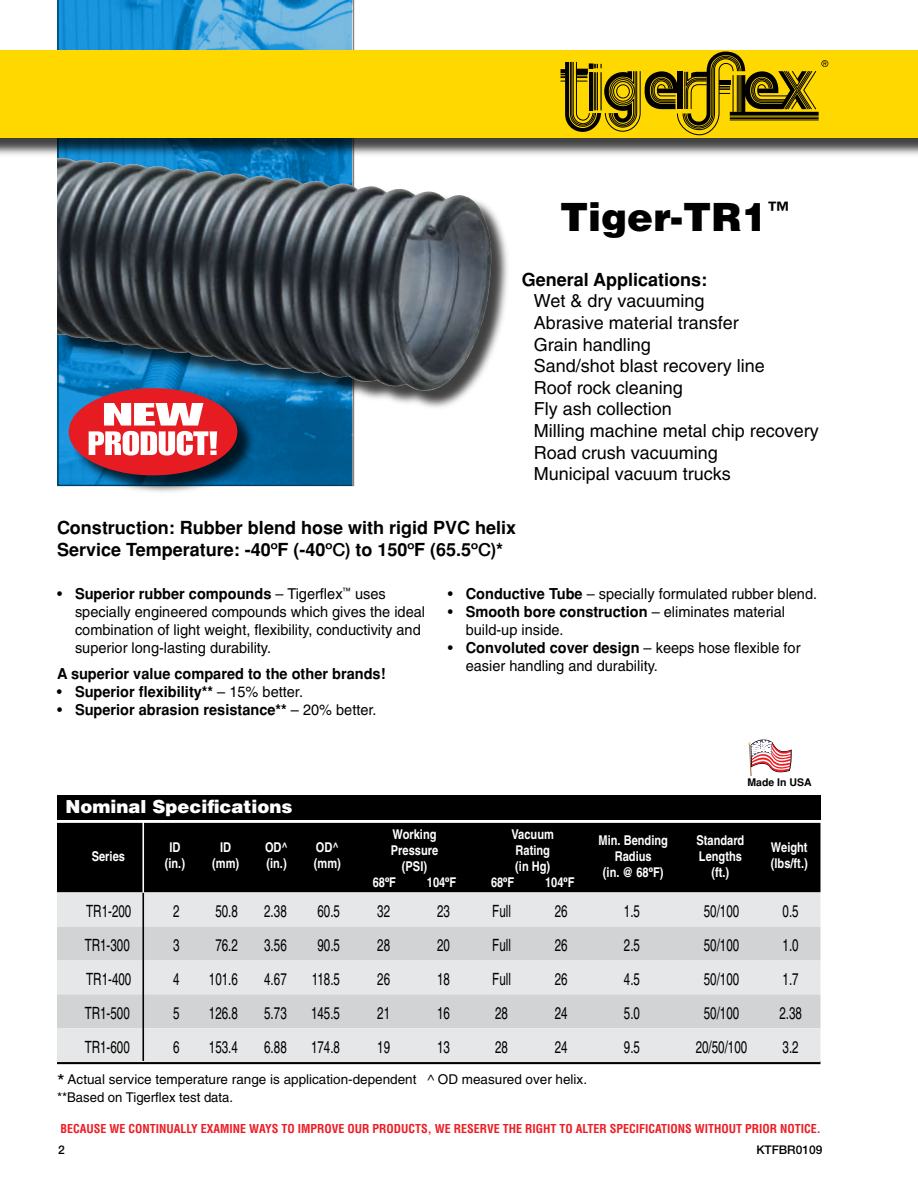
<style>
.page{position:relative;width:918px;height:1188px;background:#fff}
.page>*{position:absolute;margin:0;border:0;box-sizing:border-box;transform-origin:0 0}
.t1{font:900 39px "Helvetica";color:#000}
.t2{font:18px/21.6px "Helvetica";color:#000}
.t3{font:700 18px/21.6px "Helvetica";color:#000}
.t4{font:900 18px "Helvetica";color:#fff}
.t5{font:condensed 16.95px "Helvetica";color:#000;scale:.84 1}
.t6{font:15px/18px "Helvetica";color:#000}
.t7{font:700 15px "Helvetica";color:#000}
.t8{font:700 condensed 13.5px/16.2px "Helvetica";color:#fff;text-align:center}
.t9{font:13.5px/18px "Helvetica";color:#000}
.t10{font:700 condensed 12px "Helvetica";color:#ed1c24}
.t11{font:500 12px "Helvetica Neue";color:#000}
.t12{font:700 10.5px "Helvetica";color:#000}
.s1{font-family:"Helvetica Neue";font-weight:500}
.s2{font-weight:700}
.s3{font-weight:400}
.s4{font-family:"Helvetica Neue"}
.s5{font-size:19.5px}
</style>
<div class="page">
<svg style="left:57px;top:0;width:297px;height:486px;background:#2788c1"></svg>
<div style="left:69px;top:389px;width:189px;height:107px;background:#000;opacity:.75"></div>
<div style="left:69px;top:388px;width:168px;height:87px;background:#e71c23;border-radius:50%"></div>
<svg style="left:89px;top:411px;width:128px;height:45px"></svg>
<hr style="left:57px;top:1061px;width:763px;height:3px;background:#000">
<div style="left:0;top:51px;width:918px;height:107px;background:#000;opacity:.75"></div>
<div style="left:0;top:50px;width:918px;height:88px;background:#ffd800"></div>
<div style="left:58px;top:824px;width:762px;height:67px;background:#000"></div>
<div style="left:57px;top:823px;width:764px;height:69px;border:2px solid #000"></div>
<div style="left:57px;top:894px;width:764px;height:31px;background:#e6e7e8"></div>
<div style="left:57px;top:928px;width:764px;height:31px;background:#d1d3d4"></div>
<div style="left:57px;top:962px;width:764px;height:31px;background:#e6e7e8"></div>
<div style="left:57px;top:996px;width:764px;height:31px;background:#d1d3d4"></div>
<div style="left:57px;top:1030px;width:764px;height:31px;background:#e6e7e8"></div>
<hr style="left:142px;top:865px;width:2px;height:196px;background:#000">
<hr style="left:142px;top:821px;width:2px;height:72px;background:#fff">
<div style="left:57px;top:796px;width:763px;height:24px;background:#000"></div>
<svg style="left:748px;top:740px;width:43px;height:35px"></svg>
<div style="left:59px;top:159px;width:453px;height:252px;background:#000;opacity:.75"></div>
<img style="left:57px;top:143px;width:435px;height:248px">
<svg style="left:561px;top:51px;width:267px;height:84px"></svg>
<h1 class="t1" style="left:560px;top:191px;width:231px">Tiger-TR1<sup>™</sup></h1>
<p class="t3" style="left:522px;top:269px;width:187px">General Applications:</p>
<p class="t2" style="left:534px;top:290px;width:287px">Wet &amp; dry vacuuming<br>Abrasive material transfer<br>Grain handling<br>Sand/shot blast recovery line<br>Roof rock cleaning<br>Fly ash collection<br>Milling machine metal chip recovery<br>Road crush vacuuming<br>Municipal vacuum trucks</p>
<p class="t3" style="left:57px;top:517px;width:461px">Construction: Rubber blend hose with rigid PVC helix<br>Service Temperature: -40<span class="s1">º</span>F (-40<span class="s1">ºC)</span> to 150<span class="s1">º</span>F (65.5<span class="s1">ºC)</span>*</p>
<p class="t6" style="left:75px;top:585px;width:352px;text-indent:-18px">• <span class="s2">Superior rubber compounds</span> – Tigerflex<sup>™</sup> uses specially engineered compounds which gives the ideal combination of light weight, flexibility, conductivity and superior long-lasting durability.</p>
<p class="t7" style="left:57px;top:665px;width:330px">A superior value compared to the other brands!</p>
<p class="t7" style="left:57px;top:683px;width:248px"><span class="s3">•</span> Superior flexibility** <span class="s3">– 15% better.</span></p>
<p class="t7" style="left:57px;top:701px;width:321px"><span class="s3">•</span> Superior abrasion resistance** <span class="s3">– 20% better.</span></p>
<p class="t6" style="left:448px;top:585px;width:371px">• <span class="s2">Conductive Tube</span> – specially formulated rubber blend.</p>
<p class="t6" style="left:466px;top:603px;width:321px;text-indent:-18px">• <span class="s2">Smooth bore construction</span> – eliminates material build-up inside.</p>
<p class="t6" style="left:466px;top:639px;width:336px;text-indent:-18px">• <span class="s2">Convoluted cover design</span> – keeps hose flexible for easier handling and durability.</p>
<p class="t4" style="left:66px;top:795px;width:229px">Nominal Specifications</p>
<p class="t12" style="left:747px;top:776px;width:66px">Made In USA</p>
<p class="t8" style="left:392px;top:825px;width:46px">Working</p>
<p class="t8" style="left:391px;top:842px;width:49px">Pressure</p>
<p class="t8" style="left:402px;top:858px;width:27px">(PSI)</p>
<p class="t8" style="left:373px;top:874px;width:25px">68<span class="s4">º</span>F</p>
<p class="t8" style="left:427px;top:874px;width:31px">104<span class="s4">º</span>F</p>
<p class="t8" style="left:512px;top:825px;width:44px">Vacuum</p>
<p class="t8" style="left:516px;top:842px;width:36px">Rating</p>
<p class="t8" style="left:515px;top:858px;width:37px">(in Hg)</p>
<p class="t8" style="left:491px;top:874px;width:25px">68<span class="s4">º</span>F</p>
<p class="t8" style="left:545px;top:874px;width:31px">104<span class="s4">º</span>F</p>
<p class="t8" style="left:598px;top:831px;width:71px">Min. Bending<br>Radius<br>(in. @ 68<span class="s4">º</span>F)</p>
<p class="t8" style="left:696px;top:831px;width:49px">Standard<br>Lengths (ft.)</p>
<p class="t8" style="left:92px;top:848px;width:35px">Series</p>
<p class="t8" style="left:265px;top:839px;width:25px;text-align:left">OD^ (in.)</p>
<p class="t8" style="left:212px;top:839px;width:29px">ID (mm)</p>
<p class="t8" style="left:314px;top:839px;width:29px;text-align:left">OD^ (mm)</p>
<p class="t8" style="left:165px;top:839px;width:22px">ID (in.)</p>
<p class="t8" style="left:771px;top:839px;width:38px;text-align:left">Weight (lbs/ft.)</p>
<p class="t5" style="left:86px;top:902px;width:55px">TR1-200</p>
<p class="t5" style="left:173px;top:902px;width:9px">2</p>
<p class="t5" style="left:215px;top:902px;width:28px">50.8</p>
<p class="t5" style="left:264px;top:902px;width:28px">2.38</p>
<p class="t5" style="left:317px;top:902px;width:28px">60.5</p>
<p class="t5" style="left:377px;top:902px;width:17px">32</p>
<p class="t5" style="left:437px;top:902px;width:17px">23</p>
<p class="t5" style="left:492px;top:902px;width:24px">Full</p>
<p class="t5" style="left:555px;top:902px;width:17px">26</p>
<p class="t5" style="left:624px;top:902px;width:21px">1.5</p>
<p class="t5" style="left:704px;top:902px;width:44px">50/100</p>
<p class="t5" style="left:783px;top:902px;width:21px">0.5</p>
<p class="t5" style="left:85px;top:935px;width:55px">TR1-300</p>
<p class="t5" style="left:173px;top:935px;width:9px">3</p>
<p class="t5" style="left:215px;top:935px;width:28px">76.2</p>
<p class="t5" style="left:264px;top:935px;width:28px">3.56</p>
<p class="t5" style="left:317px;top:935px;width:28px">90.5</p>
<p class="t5" style="left:377px;top:935px;width:17px">28</p>
<p class="t5" style="left:437px;top:935px;width:17px">20</p>
<p class="t5" style="left:492px;top:935px;width:24px">Full</p>
<p class="t5" style="left:555px;top:935px;width:17px">26</p>
<p class="t5" style="left:624px;top:935px;width:21px">2.5</p>
<p class="t5" style="left:704px;top:935px;width:44px">50/100</p>
<p class="t5" style="left:783px;top:935px;width:21px">1.0</p>
<p class="t5" style="left:86px;top:969px;width:55px">TR1-400</p>
<p class="t5" style="left:173px;top:969px;width:9px">4</p>
<p class="t5" style="left:209px;top:969px;width:36px">101.6</p>
<p class="t5" style="left:264px;top:969px;width:28px">4.67</p>
<p class="t5" style="left:312px;top:969px;width:35px">118.5</p>
<p class="t5" style="left:377px;top:969px;width:17px">26</p>
<p class="t5" style="left:437px;top:969px;width:17px">18</p>
<p class="t5" style="left:492px;top:969px;width:24px">Full</p>
<p class="t5" style="left:555px;top:969px;width:17px">26</p>
<p class="t5" style="left:624px;top:969px;width:21px">4.5</p>
<p class="t5" style="left:704px;top:969px;width:44px">50/100</p>
<p class="t5" style="left:783px;top:969px;width:21px">1.7</p>
<p class="t5" style="left:85px;top:1003px;width:55px">TR1-500</p>
<p class="t5" style="left:173px;top:1003px;width:9px">5</p>
<p class="t5" style="left:209px;top:1003px;width:36px">126.8</p>
<p class="t5" style="left:264px;top:1003px;width:28px">5.73</p>
<p class="t5" style="left:311px;top:1003px;width:36px">145.5</p>
<p class="t5" style="left:377px;top:1003px;width:17px">21</p>
<p class="t5" style="left:437px;top:1003px;width:17px">16</p>
<p class="t5" style="left:495px;top:1003px;width:17px">28</p>
<p class="t5" style="left:555px;top:1003px;width:17px">24</p>
<p class="t5" style="left:624px;top:1003px;width:21px">5.0</p>
<p class="t5" style="left:704px;top:1003px;width:44px">50/100</p>
<p class="t5" style="left:779px;top:1003px;width:28px">2.38</p>
<p class="t5" style="left:85px;top:1037px;width:55px">TR1-600</p>
<p class="t5" style="left:173px;top:1037px;width:9px">6</p>
<p class="t5" style="left:209px;top:1037px;width:36px">153.4</p>
<p class="t5" style="left:264px;top:1037px;width:28px">6.88</p>
<p class="t5" style="left:311px;top:1037px;width:36px">174.8</p>
<p class="t5" style="left:377px;top:1037px;width:17px">19</p>
<p class="t5" style="left:437px;top:1037px;width:17px">13</p>
<p class="t5" style="left:495px;top:1037px;width:17px">28</p>
<p class="t5" style="left:555px;top:1037px;width:17px">24</p>
<p class="t5" style="left:624px;top:1037px;width:21px">9.5</p>
<p class="t5" style="left:696px;top:1037px;width:63px">20/50/100</p>
<p class="t5" style="left:783px;top:1037px;width:21px">3.2</p>
<p class="t9" style="left:57px;top:1070px;width:532px"><span class="s5">*</span> Actual service temperature range is application-dependent ^ OD measured over helix. **Based on Tigerflex test data.</p>
<p class="t10" style="left:60px;top:1121px;width:762px">BECAUSE WE CONTINUALLY EXAMINE WAYS TO IMPROVE OUR PRODUCTS, WE RESERVE THE RIGHT TO ALTER SPECIFICATIONS WITHOUT PRIOR NOTICE.</p>
<p class="t11" style="left:58px;top:1142px;width:8px">2</p>
<p class="t11" style="left:756px;top:1142px;width:68px">KTFBR0109</p>
</div>
